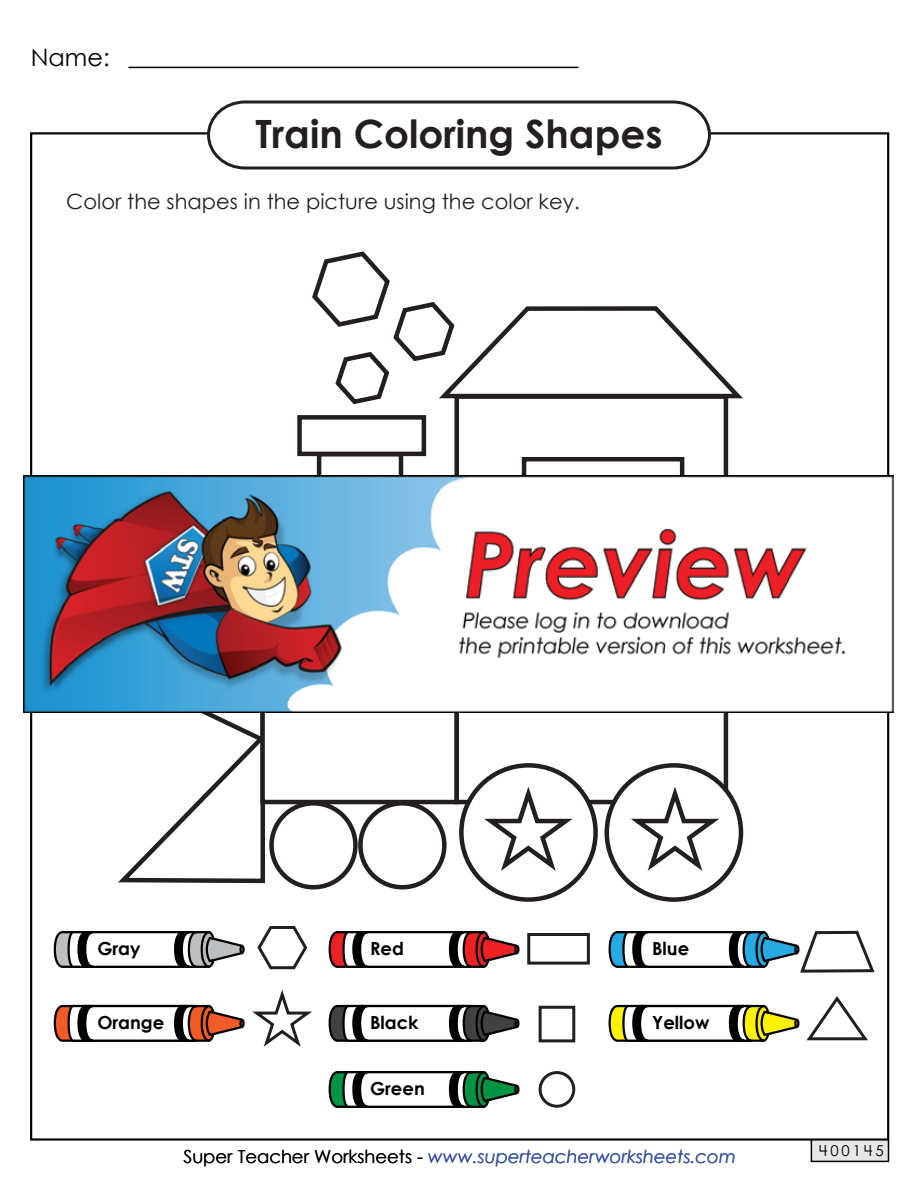
<style>
.page{position:relative;width:918px;height:1188px;background:#fff}
.page>*{position:absolute;margin:0;border:0;box-sizing:border-box;transform-origin:0 0}
.t1{font:700 39px "Century STW4";color:#231f20}
.t2{font:24px "Century Gothic 2";color:#010101}
.t3{font:21px "Century Gothic 2";color:#231f20}
.t4{font:italic 18px "Century Gothic 2";color:#3a53a4}
.t5{font:700 18px "Century STW4";color:#010101}
.t6{font:15px "Century STW4";letter-spacing:.2em;color:#010101}
.s1{font-style:normal;color:#010101}
</style>
<div class="page">
<svg style="left:328px;top:931px;width:192px;height:37px"></svg>
<svg style="left:330px;top:1071px;width:190px;height:37px"></svg>
<svg style="left:55px;top:931px;width:190px;height:37px"></svg>
<svg style="left:330px;top:1004px;width:190px;height:38px"></svg>
<svg style="left:610px;top:930px;width:265px;height:43px"></svg>
<div style="left:527px;top:933px;width:63px;height:32px;background:#fff;border:3px solid #231f20"></div>
<svg style="left:257px;top:926px;width:51px;height:44px"></svg>
<div style="left:539px;top:1006px;width:36px;height:36px;background:#fff;border:3px solid #231f20"></div>
<svg style="left:610px;top:996px;width:258px;height:46px"></svg>
<div style="left:539px;top:1071px;width:36px;height:37px;border:3px solid #231f20;border-radius:17px"></div>
<svg style="left:53px;top:991px;width:259px;height:56px"></svg>
<hr style="left:128px;top:67px;width:451px;height:1px;background:#010101">
<div style="left:811px;top:1139px;width:78px;height:23px;background:#e6e7e8;border:2px solid #010101"></div>
<svg style="left:206px;top:100px;width:506px;height:70px"></svg>
<div style="left:269px;top:801px;width:89px;height:88px;border:4px solid #231f20;border-radius:50%"></div>
<div style="left:358px;top:801px;width:89px;height:88px;border:4px solid #231f20;border-radius:50%"></div>
<svg style="left:118px;top:713px;width:151px;height:171px"></svg>
<svg style="left:312px;top:251px;width:431px;height:156px"></svg>
<div style="left:297px;top:415px;width:129px;height:41px;background:#fff;border:4px solid #231f20"></div>
<div style="left:260px;top:534px;width:199px;height:270px;background:#fff;border:4px solid #231f20"></div>
<div style="left:454px;top:394px;width:274px;height:410px;background:#fff;border:4px solid #231f20"></div>
<svg style="left:461px;top:765px;width:135px;height:135px"></svg>
<div style="left:459px;top:763px;width:139px;height:139px;border:4px solid #231f20;border-radius:50%"></div>
<svg style="left:607px;top:765px;width:134px;height:135px"></svg>
<div style="left:605px;top:763px;width:138px;height:139px;border:4px solid #231f20;border-radius:50%"></div>
<div style="left:317px;top:452px;width:86px;height:86px;background:#fff;border:4px solid #231f20"></div>
<div style="left:522px;top:457px;width:162px;height:163px;background:#fff;border:4px solid #231f20"></div>
<svg style="left:477px;top:788px;width:103px;height:89px"></svg>
<svg style="left:624px;top:788px;width:102px;height:89px"></svg>
<img style="left:24px;top:475px;width:869px;height:238px">
<h2 class="t2" style="left:31px;top:40px;width:80px">Name:</h2>
<h1 class="t1" style="left:255px;top:104px;width:409px">Train Coloring Shapes</h1>
<p class="t3" style="left:66px;top:187px;width:515px">Color the shapes in the picture using the color key.</p>
<p class="t5" style="left:370px;top:935px;width:35px">Red</p>
<p class="t5" style="left:97px;top:935px;width:45px">Gray</p>
<p class="t5" style="left:652px;top:935px;width:39px">Blue</p>
<p class="t5" style="left:97px;top:1009px;width:68px">Orange</p>
<p class="t5" style="left:370px;top:1009px;width:50px">Black</p>
<p class="t5" style="left:652px;top:1009px;width:59px">Yellow</p>
<p class="t5" style="left:370px;top:1075px;width:56px">Green</p>
<p class="t4" style="left:183px;top:1144px;width:554px"><span class="s1">Super Teacher Worksheets -</span> www.superteacherworksheets.com</p>
<p class="t6" style="left:819px;top:1140px;width:66px">400145</p>
</div>
